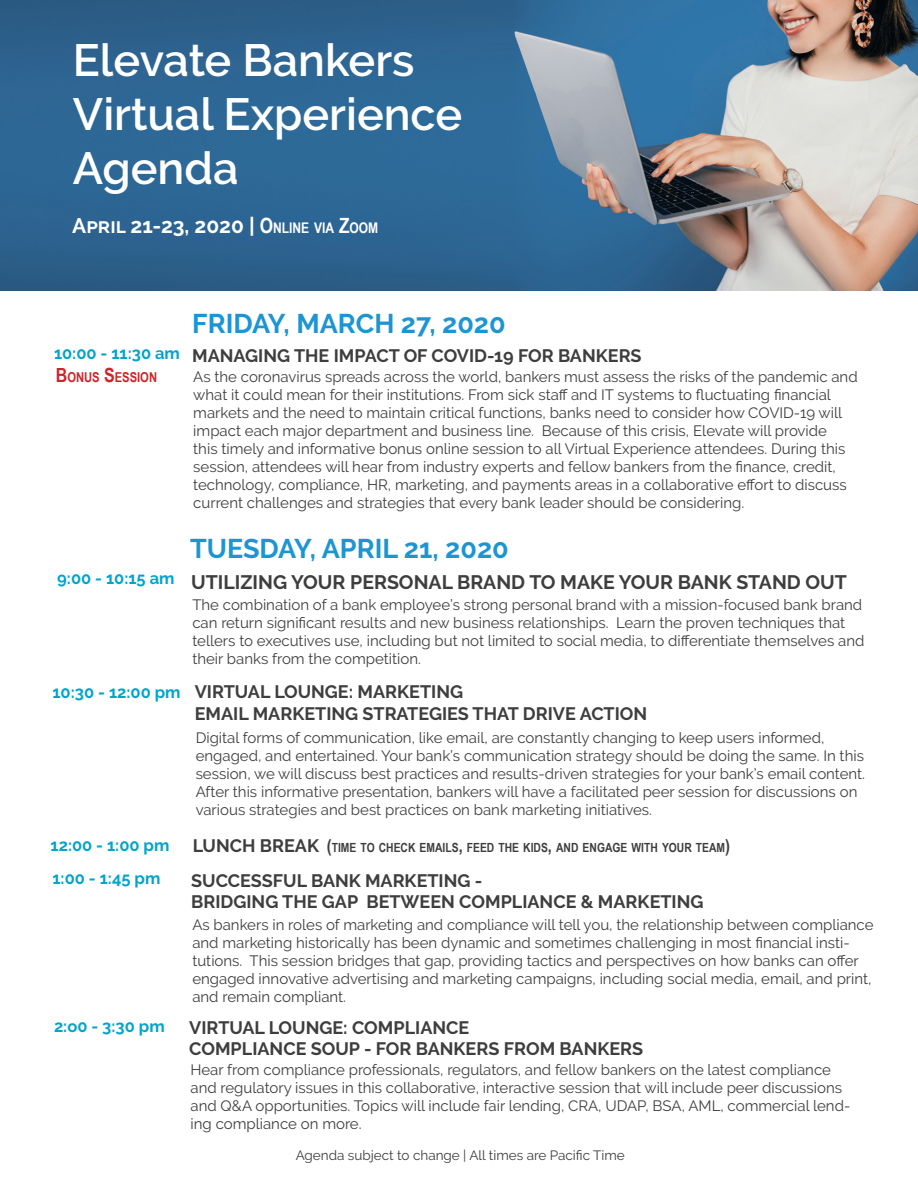
<style>
.page{position:relative;width:918px;height:1188px;background:#fff}
.page>*{position:absolute;margin:0;border:0;box-sizing:border-box;transform-origin:0 0}
.t1{font:600 45px/54px "Raleway";color:#fff}
.t2{font:700 27px "Raleway";color:#1d95d3}
.t3{font:700 21px "Raleway";color:#fff}
.t4{font:700 19.5px "Raleway";color:#3e3e3f}
.t5{font:700 18px/21.6px "Raleway";color:#3e3e3f}
.t6{font:700 16.5px "Raleway";color:#00a4cd}
.t7{font:15px/18px "Raleway";color:#3e3e3f}
.t8{font:700 13.65px "Arial Narrow";color:#d1232a}
.t9{font:13.5px "Raleway";color:#3e3e3f}
.t10{font:700 12.6px "Arial Narrow";color:#3e3e3f}
.s1{font-family:"Arial Narrow"}
.s2{font-family:"Arial Narrow";font-size:14.7px}
.s3{font-size:19.5px}
.s4{font-family:"Raleway";font-size:18px}
.s5{font-size:18px}
</style>
<div class="page">
<img style="left:0;top:0;width:918px;height:291px">
<h1 class="t1" style="left:73px;top:33px;width:391px">Elevate Bankers<br>Virtual Experience<br>Agenda</h1>
<h3 class="t3" style="left:72px;top:214px;width:308px">April 21-23, 2020 | <span class="s1">O</span><span class="s2">NLINE VIA</span> <span class="s1">Z</span><span class="s2">OOM</span></h3>
<p class="t6" style="left:54px;top:343px;width:127px">10:00 - 11:30 am</p>
<p class="t8" style="left:56px;top:370px;width:103px"><span class="s3">B</span>ONUS <span class="s3">S</span>ESSION</p>
<h2 class="t2" style="left:192px;top:308px;width:315px">FRIDAY, MARCH 27, 2020</h2>
<p class="t5" style="left:192px;top:345px;width:451px">MANAGING THE IMPACT OF COVID-19 FOR BANKERS</p>
<p class="t7" style="left:193px;top:368px;width:666px">As the coronavirus spreads across the world, bankers must assess the risks of the pandemic and what it could mean for their institutions. From sick staff and IT systems to fluctuating financial markets and the need to maintain critical functions, banks need to consider how COVID-19 will impact each major department and business line. Because of this crisis, Elevate will provide<br>this timely and informative bonus online session to all Virtual Experience attendees. During this session, attendees will hear from industry experts and fellow bankers from the finance, credit, technology, compliance, HR, marketing, and payments areas in a collaborative effort to discuss current challenges and strategies that every bank leader should be considering.</p>
<p class="t6" style="left:57px;top:569px;width:119px">9:00 - 10:15 am</p>
<p class="t6" style="left:52px;top:683px;width:130px">10:30 - 12:00 pm</p>
<h2 class="t2" style="left:190px;top:533px;width:320px">TUESDAY, APRIL 21, 2020</h2>
<h3 class="t4" style="left:191px;top:570px;width:657px">UTILIZING YOUR PERSONAL BRAND TO MAKE YOUR BANK STAND OUT</h3>
<p class="t7" style="left:192px;top:596px;width:674px">The combination of a bank employee’s strong personal brand with a mission-focused bank brand can return significant results and new business relationships. Learn the proven techniques that tellers to executives use, including but not limited to social media, to differentiate themselves and their banks from the competition.</p>
<p class="t5" style="left:195px;top:681px;width:454px">VIRTUAL LOUNGE: MARKETING<br>EMAIL MARKETING STRATEGIES THAT DRIVE ACTION</p>
<p class="t7" style="left:196px;top:729px;width:671px">Digital forms of communication, like email, are constantly changing to keep users informed, engaged, and entertained. Your bank’s communication strategy should be doing the same. In this session, we will discuss best practices and results-driven strategies for your bank’s email content.<br>After this informative presentation, bankers will have a facilitated peer session for discussions on various strategies and best practices on bank marketing initiatives.</p>
<p class="t6" style="left:51px;top:836px;width:120px">12:00 - 1:00 pm</p>
<p class="t10" style="left:193px;top:841px;width:539px"><span class="s4">LUNCH BREAK</span> <span class="s5">(</span>TIME TO CHECK EMAILS<span class="s5">,</span> FEED THE KIDS<span class="s5">,</span> AND ENGAGE WITH YOUR TEAM<span class="s5">)</span></p>
<p class="t6" style="left:52px;top:869px;width:109px">1:00 - 1:45 pm</p>
<p class="t6" style="left:54px;top:1017px;width:112px">2:o0 - 3:30 pm</p>
<p class="t5" style="left:191px;top:870px;width:514px">SUCCESSFUL BANK MARKETING -<br>BRIDGING THE GAP BETWEEN COMPLIANCE &amp; MARKETING</p>
<p class="t7" style="left:192px;top:916px;width:683px">As bankers in roles of marketing and compliance will tell you, the relationship between compliance and marketing historically has been dynamic and sometimes challenging in most financial insti&shy;tutions. This session bridges that gap, providing tactics and perspectives on how banks can offer engaged innovative advertising and marketing campaigns, including social media, email, and print, and remain compliant.</p>
<p class="t5" style="left:189px;top:1017px;width:456px">VIRTUAL LOUNGE: COMPLIANCE<br>COMPLIANCE SOUP - FOR BANKERS FROM BANKERS</p>
<p class="t7" style="left:191px;top:1061px;width:661px">Hear from compliance professionals, regulators, and fellow bankers on the latest compliance and regulatory issues in this collaborative, interactive session that will include peer discussions and Q&amp;A opportunities. Topics will include fair lending, CRA, UDAP, BSA, AML, commercial lend&shy;ing compliance on more.</p>
<p class="t9" style="left:296px;top:1147px;width:330px">Agenda subject to change | All times are Pacific Time</p>
</div>
